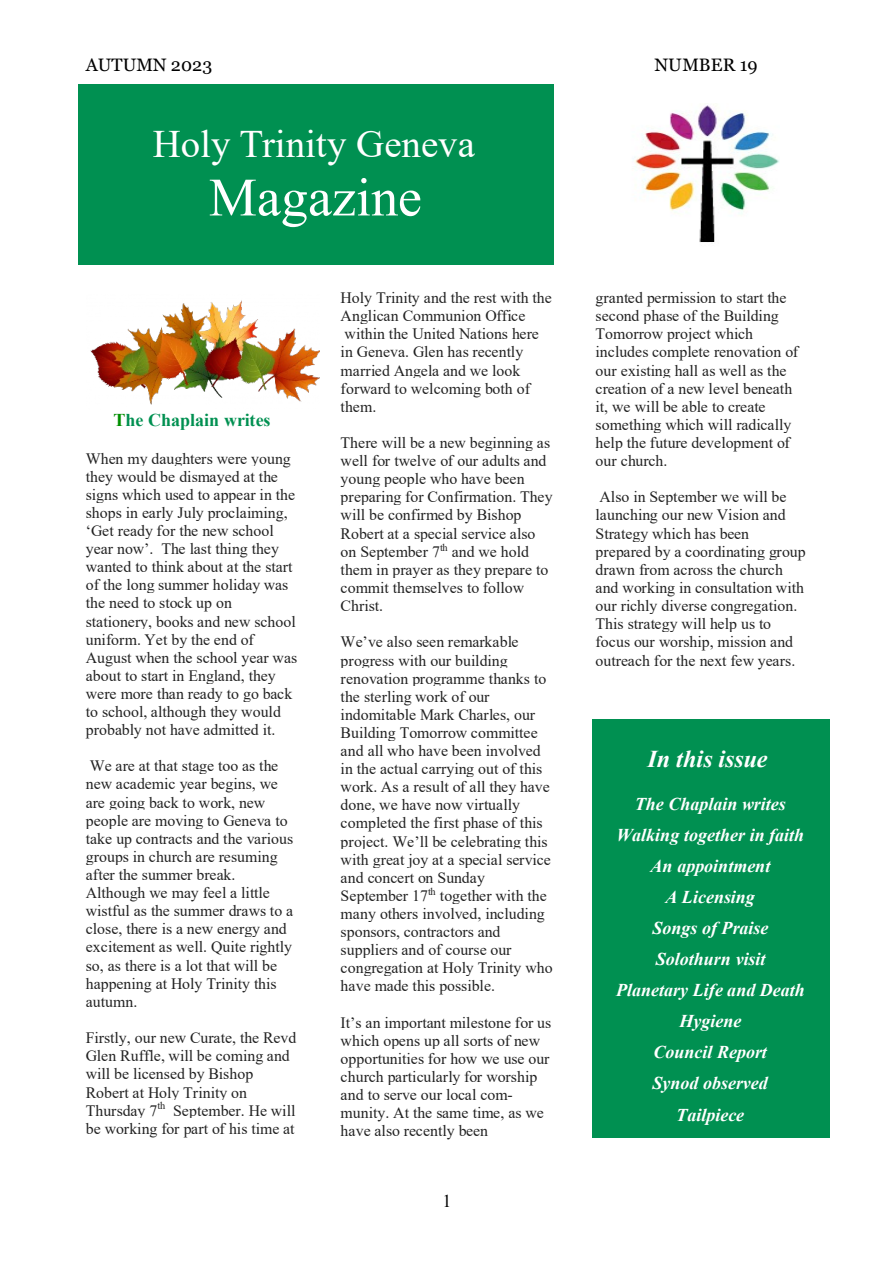
<style>
.page{position:relative;width:893px;height:1263px;background:#fff}
.page>*{position:absolute;margin:0;border:0;box-sizing:border-box;transform-origin:0 0}
.t1{font:54px "Times New Roman";color:#fff}
.t2{font:38.85px "Times New Roman";color:#fff}
.t3{font:italic 700 24.15px "Times New Roman";color:#fff}
.t4{font:italic 700 18px/31px "Times New Roman";color:#fff;text-align:center}
.t5{font:18px "Georgia";letter-spacing:.005em;color:#000}
.t6{font:700 18px "Times New Roman";color:#009051}
.t7{font:18px "Times New Roman";color:#000}
.t8{font:15.9px/18.1px "Times New Roman";color:#222}
.s1{color:#008f00}
</style>
<div class="page">
<img style="left:90px;top:300px;width:229px;height:105px">
<div style="left:78px;top:85px;width:475px;height:180px;background:#009051"></div>
<img style="left:633px;top:105px;width:147px;height:138px">
<div style="left:592px;top:720px;width:237px;height:418px;background:#009051"></div>
<p class="t5" style="left:86px;top:57px;width:128px">AUTUMN 2023</p>
<p class="t5" style="left:655px;top:57px;width:105px">NUMBER 19</p>
<h2 class="t2" style="left:153px;top:130px;width:324px">Holy Trinity Geneva</h2>
<h1 class="t1" style="left:209px;top:178px;width:214px">Magazine</h1>
<p class="t6" style="left:113px;top:413px;width:159px"><span class="s1">T</span>he Chaplain writes</p>
<p class="t8" style="left:86px;top:451px;width:213px">When my daughters were young they would be dismayed at the signs which used to appear in the shops in early July proclaiming, ‘Get ready for the new school year now’. The last thing they wanted to think about at the start of the long summer holiday was the need to stock up on stationery, books and new school uniform. Yet by the end of<br>August when the school year was about to start in England, they were more than ready to go back to school, although they would probably not have admitted it.</p>
<p class="t8" style="left:86px;top:758px;width:209px">We are at that stage too as the new academic year begins, we are going back to work, new people are moving to Geneva to take up contracts and the various groups in church are resuming after the summer break.<br>Although we may feel a little wistful as the summer draws to a close, there is a new energy and excitement as well. Quite rightly so, as there is a lot that will be happening at Holy Trinity this autumn.</p>
<p class="t8" style="left:86px;top:1030px;width:212px">Firstly, our new Curate, the Revd<br>Glen Ruffle, will be coming and will be licensed by Bishop<br>Robert at Holy Trinity on<br>Thursday 7<sup>th</sup> September. He will be working for part of his time at</p>
<p class="t8" style="left:341px;top:290px;width:213px">Holy Trinity and the rest with the<br>Anglican Communion Office within the United Nations here<br>in Geneva. Glen has recently married Angela and we look forward to welcoming both of them.</p>
<p class="t8" style="left:341px;top:435px;width:214px">There will be a new beginning as well for twelve of our adults and young people who have been preparing for Confirmation. They will be confirmed by Bishop<br>Robert at a special service also on September 7<sup>th</sup> and we hold them in prayer as they prepare to commit themselves to follow<br>Christ.</p>
<p class="t8" style="left:341px;top:634px;width:214px">We’ve also seen remarkable progress with our building renovation programme thanks to the sterling work of our indomitable Mark Charles, our<br>Building Tomorrow committee and all who have been involved in the actual carrying out of this work. As a result of all they have done, we have now virtually completed the first phase of this project. We’ll be celebrating this with great joy at a special service and concert on Sunday<br>September 17<sup>th</sup> together with the many others involved, including sponsors, contractors and suppliers and of course our congregation at Holy Trinity who have made this possible.</p>
<p class="t8" style="left:341px;top:1015px;width:212px">It’s an important milestone for us which opens up all sorts of new opportunities for how we use our church particularly for worship and to serve our local com&shy;munity. At the same time, as we have also recently been</p>
<p class="t7" style="left:442px;top:1194px;width:10px">1</p>
<p class="t8" style="left:596px;top:290px;width:204px">granted permission to start the second phase of the Building<br>Tomorrow project which includes complete renovation of our existing hall as well as the creation of a new level beneath it, we will be able to create something which will radically help the future development of our church.</p>
<p class="t8" style="left:596px;top:489px;width:212px">Also in September we will be launching our new Vision and<br>Strategy which has been prepared by a coordinating group drawn from across the church and working in consultation with our richly diverse congregation.<br>This strategy will help us to focus our worship, mission and outreach for the next few years.</p>
<h3 class="t3" style="left:647px;top:751px;width:122px">In this issue</h3>
<p class="t4" style="left:616px;top:790px;width:190px">The Chaplain writes<br>Walking together in faith<br>An appointment<br>A Licensing<br>Songs of Praise<br>Solothurn visit<br>Planetary Life and Death<br>Hygiene<br>Council Report<br>Synod observed<br>Tailpiece</p>
</div>
